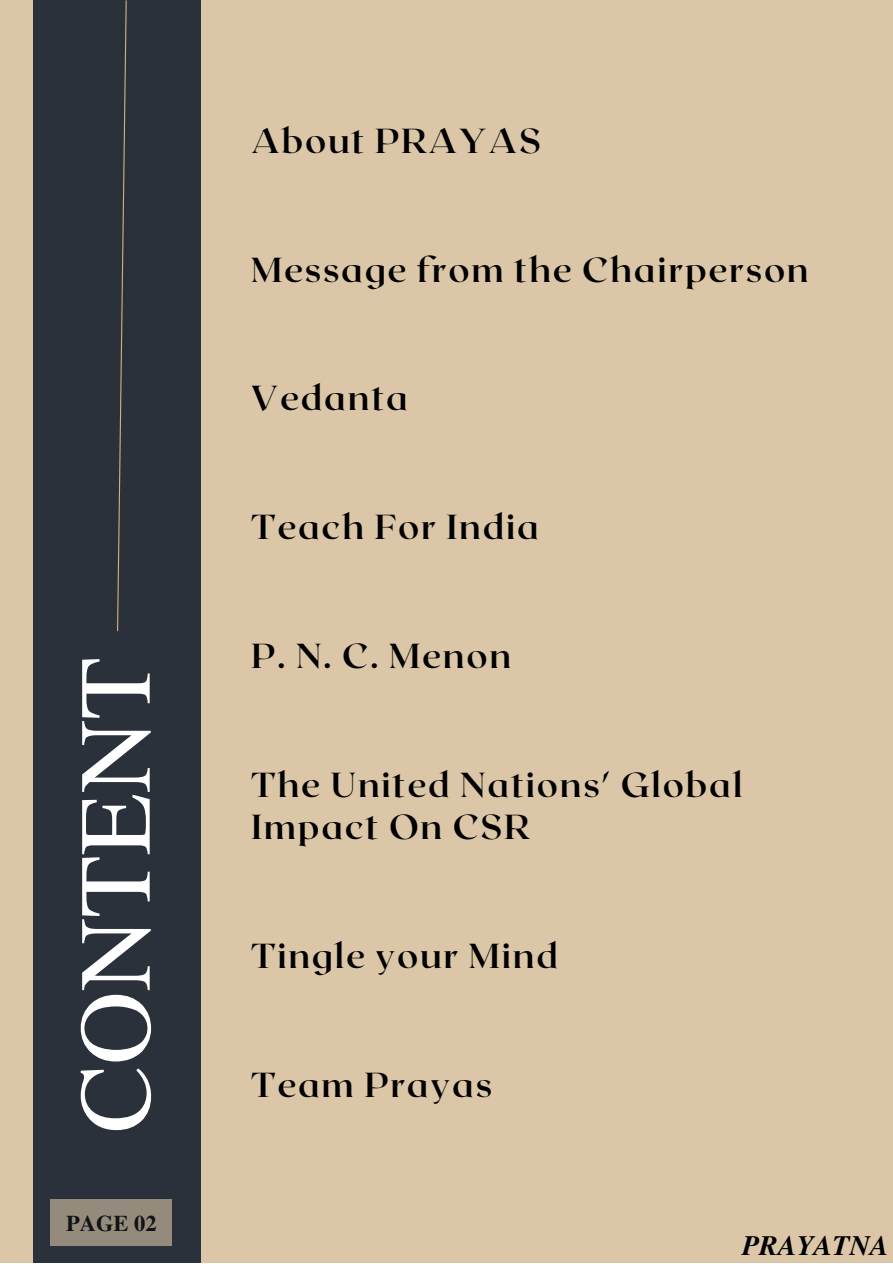
<style>
.page{position:relative;width:893px;height:1264px;background:#fff}
.page>*{position:absolute;margin:0;border:0;box-sizing:border-box;transform-origin:0 0}
.t1{font:101.85px "Te X Gyre Termes";color:#fff}
.t2{font:700 34.65px/42.9px "Roxborough CF";letter-spacing:.05em;color:#000}
.t3{font:italic 700 28.05px "Te X Gyre Termes";color:#000}
.t4{font:700 22.5px "Te X Gyre Termes";color:#000}
</style>
<div class="page">
<div style="left:0;top:0;width:892px;height:1262px;background:#dbc7a7"></div>
<div style="left:33px;top:0;width:168px;height:1262px;background:#2a313b"></div>
<svg style="left:117px;top:0;width:10px;height:632px"></svg>
<div style="left:51px;top:1199px;width:121px;height:46px;background:#948b7c"></div>
<h1 class="t1" style="left:42px;top:1132px;width:477px;rotate:-90deg">CONTENT</h1>
<p class="t4" style="left:66px;top:1205px;width:92px">PAGE 02</p>
<p class="t2" style="left:251px;top:118px;width:291px">About PRAYAS</p>
<p class="t2" style="left:251px;top:246px;width:559px">Message from the Chairperson</p>
<p class="t2" style="left:251px;top:375px;width:158px">Vedanta</p>
<p class="t2" style="left:251px;top:504px;width:289px">Teach For India</p>
<p class="t2" style="left:251px;top:632px;width:261px">P. N. C. Menon</p>
<p class="t2" style="left:251px;top:761px;width:493px">The United Nations' Global<br>Impact On CSR</p>
<p class="t2" style="left:251px;top:932px;width:308px">Tingle your Mind</p>
<p class="t2" style="left:251px;top:1061px;width:242px">Team Prayas</p>
<p class="t3" style="left:742px;top:1224px;width:148px">PRAYATNA</p>
</div>
